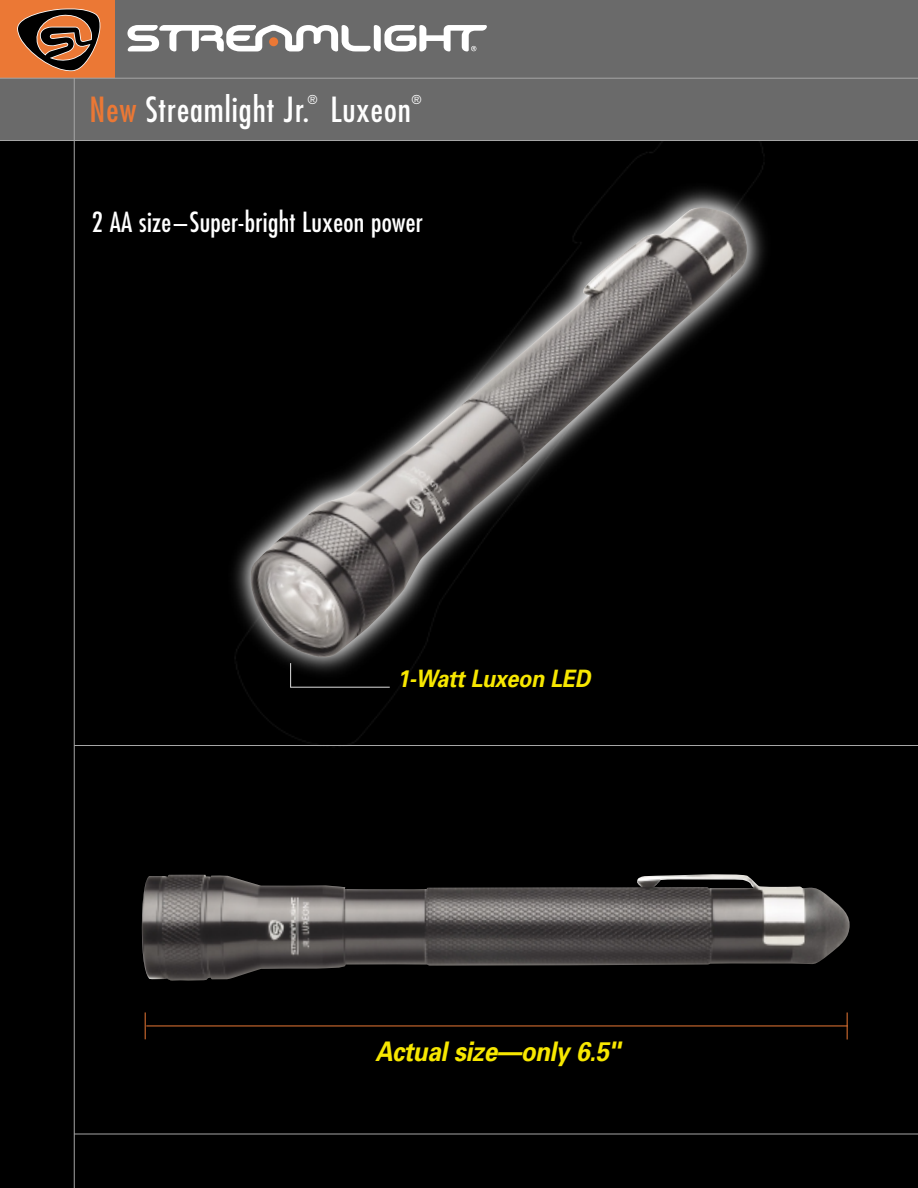
<style>
.page{position:relative;width:918px;height:1188px;background:#fff}
.page>*{position:absolute;margin:0;border:0;box-sizing:border-box;transform-origin:0 0}
.t1{font:condensed 33.75px "Futura";letter-spacing:.03em;color:#fff}
.t2{font:condensed 27px "Futura";letter-spacing:.01em;color:#fff}
.t3{font:italic 700 27px "Univers";letter-spacing:-.015em;color:#f7e700;scale:.9 1}
.t4{font:italic 700 24px "Univers";letter-spacing:-.015em;color:#f7e700;scale:.9 1}
.t5{font:condensed 12px "Futura";color:#fff}
.s1{color:#eb7835}
</style>
<div class="page">
<div style="left:0;top:141px;width:918px;height:1047px;background:#000"></div>
<div style="left:0;top:0;width:918px;height:140px;background:#6a6a6a"></div>
<svg style="left:127px;top:25px;width:360px;height:26px"></svg>
<hr style="left:0;top:140px;width:918px;height:1px;background:#a6a6a6">
<hr style="left:74px;top:0;width:1px;height:1188px;background:#a6a6a6">
<div style="left:0;top:0;width:115px;height:78px;background:#eb7835"></div>
<svg style="left:17px;top:8px;width:84px;height:64px"></svg>
<hr style="left:0;top:78px;width:918px;height:1px;background:#a6a6a6">
<img style="left:246px;top:204px;width:505px;height:458px">
<hr style="left:146px;top:1026px;width:702px;height:1px;background:#eb7835">
<svg style="left:145px;top:1012px;width:1px;height:27px"></svg>
<svg style="left:847px;top:1012px;width:1px;height:28px"></svg>
<img style="left:141px;top:872px;width:709px;height:109px">
<hr style="left:74px;top:745px;width:844px;height:1px;background:#a6a6a6">
<hr style="left:74px;top:1134px;width:844px;height:1px;background:#a6a6a6">
<svg style="left:290px;top:663px;width:1px;height:25px"></svg>
<hr style="left:291px;top:687px;width:99px;height:1px;background:#dfdfdf">
<p class="t1" style="left:90px;top:94px;width:221px"><span class="s1">New</span> Streamlight Jr.</p>
<p class="t5" style="left:308px;top:94px;width:11px">®</p>
<p class="t1" style="left:330px;top:94px;width:82px">Luxeon</p>
<p class="t5" style="left:412px;top:94px;width:11px">®</p>
<p class="t2" style="left:92px;top:209px;width:333px">2 AA size–Super-bright Luxeon power</p>
<p class="t4" style="left:397px;top:670px;width:216px">1-Watt Luxeon LED</p>
<p class="t3" style="left:375px;top:1041px;width:274px">Actual size—only 6.5"</p>
</div>
